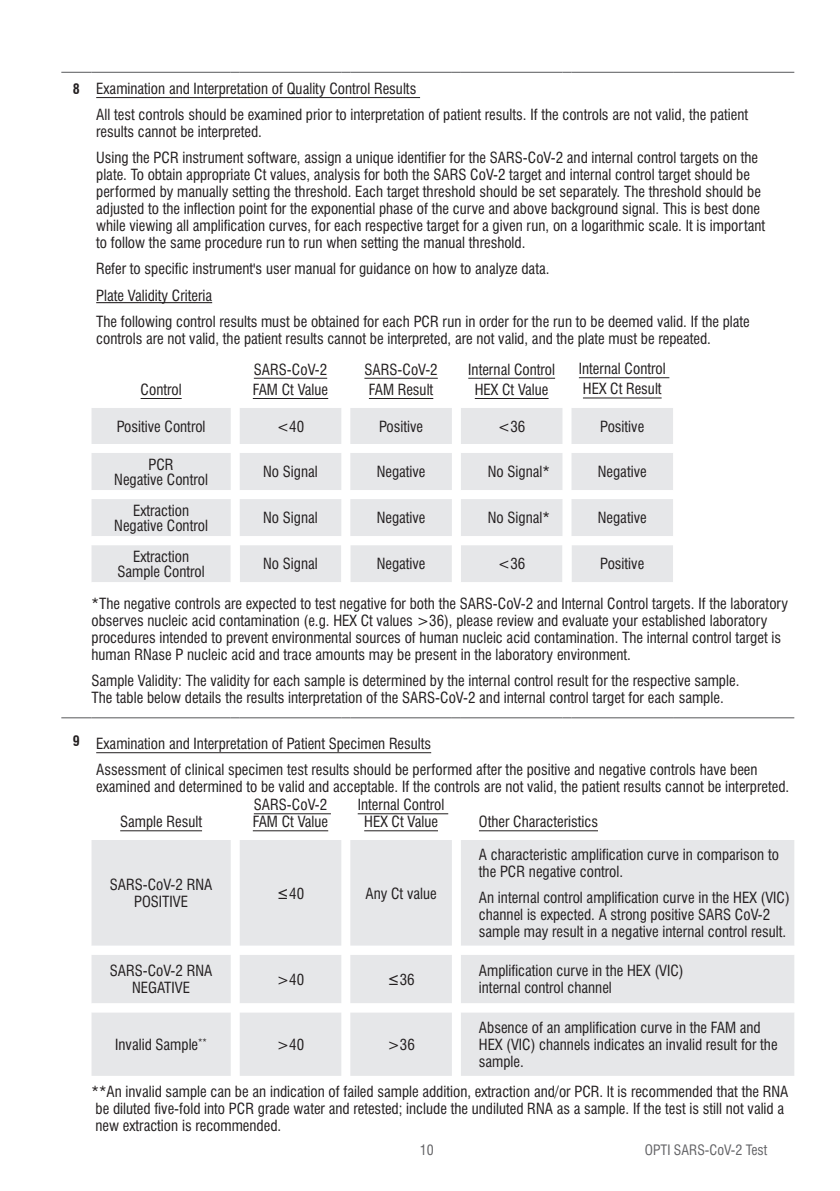
<style>
.page{position:relative;width:840px;height:1191px;background:#fff}
.page>*{position:absolute;margin:0;border:0;box-sizing:border-box;transform-origin:0 0}
.Body_Text{font:condensed 15px/17px "Swiss 721 BT";color:#231f20}
.t1{font:condensed 14px "Swiss 721 BT";color:#636366}
.Table_Copy{font:700 condensed 14px "Swiss 721 BT";color:#231f20}
.s1{font-family:"MS Reference Sans Serif";font-stretch:normal}
</style>
<div class="page">
<svg style="left:91px;top:408px;width:702px;height:667px;fill:#e6e7e9"></svg>
<svg style="left:91px;top:490px;width:702px;height:522px"></svg>
<hr style="left:61px;top:717px;width:30px;height:1px;background:#57585a">
<hr style="left:91px;top:717px;width:139px;height:1px;background:#57585a">
<svg style="left:230px;top:490px;width:9px;height:522px"></svg>
<hr style="left:239px;top:717px;width:102px;height:1px;background:#57585a">
<hr style="left:350px;top:717px;width:101px;height:1px;background:#57585a">
<hr style="left:460px;top:717px;width:102px;height:1px;background:#57585a">
<hr style="left:571px;top:717px;width:101px;height:1px;background:#57585a">
<hr style="left:672px;top:717px;width:121px;height:1px;background:#57585a">
<hr style="left:61px;top:72px;width:30px;height:1px;background:#57585a">
<hr style="left:91px;top:72px;width:139px;height:1px;background:#57585a">
<hr style="left:239px;top:72px;width:102px;height:1px;background:#57585a">
<hr style="left:350px;top:72px;width:101px;height:1px;background:#57585a">
<hr style="left:460px;top:72px;width:102px;height:1px;background:#57585a">
<hr style="left:571px;top:72px;width:101px;height:1px;background:#57585a">
<hr style="left:672px;top:72px;width:121px;height:1px;background:#57585a">
<hr style="left:96px;top:97px;width:324px;height:1px;background:#231f20">
<hr style="left:96px;top:302px;width:116px;height:1px;background:#231f20">
<hr style="left:140px;top:398px;width:41px;height:1px;background:#231f20">
<hr style="left:254px;top:378px;width:73px;height:1px;background:#231f20">
<hr style="left:253px;top:398px;width:75px;height:1px;background:#231f20">
<hr style="left:364px;top:378px;width:73px;height:1px;background:#231f20">
<hr style="left:369px;top:398px;width:64px;height:1px;background:#231f20">
<hr style="left:468px;top:378px;width:86px;height:1px;background:#231f20">
<hr style="left:474px;top:398px;width:74px;height:1px;background:#231f20">
<hr style="left:578px;top:377px;width:91px;height:1px;background:#231f20">
<hr style="left:582px;top:397px;width:79px;height:1px;background:#231f20">
<hr style="left:96px;top:752px;width:335px;height:1px;background:#231f20">
<hr style="left:120px;top:830px;width:82px;height:1px;background:#231f20">
<hr style="left:254px;top:813px;width:77px;height:1px;background:#231f20">
<hr style="left:253px;top:830px;width:75px;height:1px;background:#231f20">
<hr style="left:357px;top:813px;width:91px;height:1px;background:#231f20">
<hr style="left:364px;top:830px;width:74px;height:1px;background:#231f20">
<hr style="left:478px;top:830px;width:119px;height:1px;background:#231f20">
<p class="Table_Copy" style="left:73px;top:81px;width:8px">8</p>
<p class="Body_Text" style="left:96px;top:80px;width:321px">Examination and Interpretation of Quality Control Results</p>
<p class="Body_Text" style="left:96px;top:106px;width:653px">All test controls should be examined prior to interpretation of patient results. If the controls are not valid, the patient results cannot be interpreted.</p>
<p class="Body_Text" style="left:96px;top:149px;width:670px">Using the PCR instrument software, assign a unique identifier for the SARS-CoV-2 and internal control targets on the plate. To obtain appropriate Ct values, analysis for both the SARS CoV-2 target and internal control target should be performed by manually setting the threshold. Each target threshold should be set separately. The threshold should be adjusted to the inflection point for the exponential phase of the curve and above background signal. This is best done while viewing all amplification curves, for each respective target for a given run, on a logarithmic scale. It is important to follow the same procedure run to run when setting the manual threshold.</p>
<p class="Body_Text" style="left:96px;top:260px;width:454px">Refer to specific instrument's user manual for guidance on how to analyze data.</p>
<p class="Body_Text" style="left:96px;top:287px;width:117px">Plate Validity Criteria</p>
<p class="Body_Text" style="left:96px;top:313px;width:654px">The following control results must be obtained for each PCR run in order for the run to be deemed valid. If the plate controls are not valid, the patient results cannot be interpreted, are not valid, and the plate must be repeated.</p>
<p class="Body_Text" style="left:140px;top:381px;width:43px">Control</p>
<p class="Body_Text" style="left:578px;top:360px;width:88px">Internal Control</p>
<p class="Body_Text" style="left:582px;top:380px;width:80px">HEX Ct Result</p>
<p class="Body_Text" style="left:254px;top:361px;width:75px">SARS-CoV-2</p>
<p class="Body_Text" style="left:253px;top:381px;width:77px">FAM Ct Value</p>
<p class="Body_Text" style="left:364px;top:361px;width:75px">SARS-CoV-2</p>
<p class="Body_Text" style="left:369px;top:381px;width:66px">FAM Result</p>
<p class="Body_Text" style="left:468px;top:361px;width:88px">Internal Control</p>
<p class="Body_Text" style="left:474px;top:381px;width:75px">HEX Ct Value</p>
<p class="Body_Text" style="left:117px;top:418px;width:90px">Positive Control</p>
<p class="Body_Text" style="left:276px;top:418px;width:29px">&lt;40</p>
<p class="Body_Text" style="left:379px;top:418px;width:46px">Positive</p>
<p class="Body_Text" style="left:497px;top:418px;width:29px">&lt;36</p>
<p class="Body_Text" style="left:600px;top:418px;width:46px">Positive</p>
<p class="Body_Text" style="left:114px;top:457px;width:95px;line-height:15px;text-align:center">PCR<br>Negative Control</p>
<p class="Body_Text" style="left:263px;top:463px;width:56px">No Signal</p>
<p class="Body_Text" style="left:376px;top:463px;width:50px">Negative</p>
<p class="Body_Text" style="left:487px;top:463px;width:64px">No Signal*</p>
<p class="Body_Text" style="left:597px;top:463px;width:50px">Negative</p>
<p class="Body_Text" style="left:114px;top:503px;width:95px;line-height:15px;text-align:center">Extraction<br>Negative Control</p>
<p class="Body_Text" style="left:263px;top:509px;width:56px">No Signal</p>
<p class="Body_Text" style="left:376px;top:509px;width:50px">Negative</p>
<p class="Body_Text" style="left:487px;top:509px;width:64px">No Signal*</p>
<p class="Body_Text" style="left:597px;top:509px;width:50px">Negative</p>
<p class="Body_Text" style="left:117px;top:549px;width:89px;line-height:15px;text-align:center">Extraction<br>Sample Control</p>
<p class="Body_Text" style="left:263px;top:555px;width:56px">No Signal</p>
<p class="Body_Text" style="left:376px;top:555px;width:50px">Negative</p>
<p class="Body_Text" style="left:497px;top:555px;width:29px">&lt;36</p>
<p class="Body_Text" style="left:600px;top:555px;width:46px">Positive</p>
<p class="Body_Text" style="left:91px;top:595px;width:697px">*The negative controls are expected to test negative for both the SARS-CoV-2 and Internal Control targets. If the laboratory observes nucleic acid contamination (e.g. HEX Ct values &gt;36), please review and evaluate your established laboratory procedures intended to prevent environmental sources of human nucleic acid contamination. The internal control target is human RNase P nucleic acid and trace amounts may be present in the laboratory environment.</p>
<p class="Body_Text" style="left:91px;top:672px;width:649px">Sample Validity: The validity for each sample is determined by the internal control result for the respective sample.<br>The table below details the results interpretation of the SARS-CoV-2 and internal control target for each sample.</p>
<p class="Table_Copy" style="left:73px;top:733px;width:8px">9</p>
<p class="Body_Text" style="left:96px;top:735px;width:336px">Examination and Interpretation of Patient Specimen Results</p>
<p class="Body_Text" style="left:96px;top:761px;width:694px">Assessment of clinical specimen test results should be performed after the positive and negative controls have been examined and determined to be valid and acceptable. If the controls are not valid, the patient results cannot be interpreted.</p>
<p class="Body_Text" style="left:120px;top:813px;width:83px">Sample Result</p>
<p class="Body_Text" style="left:253px;top:796px;width:77px">SARS-CoV-2<br>FAM Ct Value</p>
<p class="Body_Text" style="left:357px;top:796px;width:88px;text-align:center">Internal Control<br>HEX Ct Value</p>
<p class="Body_Text" style="left:478px;top:813px;width:120px">Other Characteristics</p>
<p class="Body_Text" style="left:110px;top:876px;width:104px;text-align:center">SARS-CoV-2 RNA<br>POSITIVE</p>
<p class="Body_Text" style="left:277px;top:884px;width:29px"><span class="s1">≤</span>40</p>
<p class="Body_Text" style="left:365px;top:884px;width:73px">Any Ct value</p>
<p class="Body_Text" style="left:478px;top:846px;width:301px">A characteristic amplification curve in comparison to the PCR negative control.</p>
<p class="Body_Text" style="left:478px;top:889px;width:312px">An internal control amplification curve in the HEX (VIC) channel is expected. A strong positive SARS CoV-2 sample may result in a negative internal control result.</p>
<p class="Body_Text" style="left:110px;top:962px;width:104px;text-align:center">SARS-CoV-2 RNA<br>NEGATIVE</p>
<p class="Body_Text" style="left:276px;top:970px;width:29px">&gt;40</p>
<p class="Body_Text" style="left:387px;top:970px;width:29px"><span class="s1">≤</span>36</p>
<p class="Body_Text" style="left:478px;top:962px;width:206px">Amplification curve in the HEX (VIC) internal control channel</p>
<p class="Body_Text" style="left:478px;top:1019px;width:300px">Absence of an amplification curve in the FAM and<br>HEX (VIC) channels indicates an invalid result for the sample.</p>
<p class="Body_Text" style="left:91px;top:1082px;width:698px">**An invalid sample can be an indication of failed sample addition, extraction and/or PCR. It is recommended that the RNA be diluted five-fold into PCR grade water and retested; include the undiluted RNA as a sample. If the test is still not valid a new extraction is recommended.</p>
<p class="Body_Text" style="left:115px;top:1036px;width:93px">Invalid Sample<sup>**</sup></p>
<p class="Body_Text" style="left:276px;top:1036px;width:29px">&gt;40</p>
<p class="Body_Text" style="left:387px;top:1036px;width:29px">&gt;36</p>
<p class="t1" style="left:419px;top:1141px;width:15px">10</p>
<p class="t1" style="left:644px;top:1141px;width:124px">OPTI SARS-CoV-2 Test</p>
</div>
